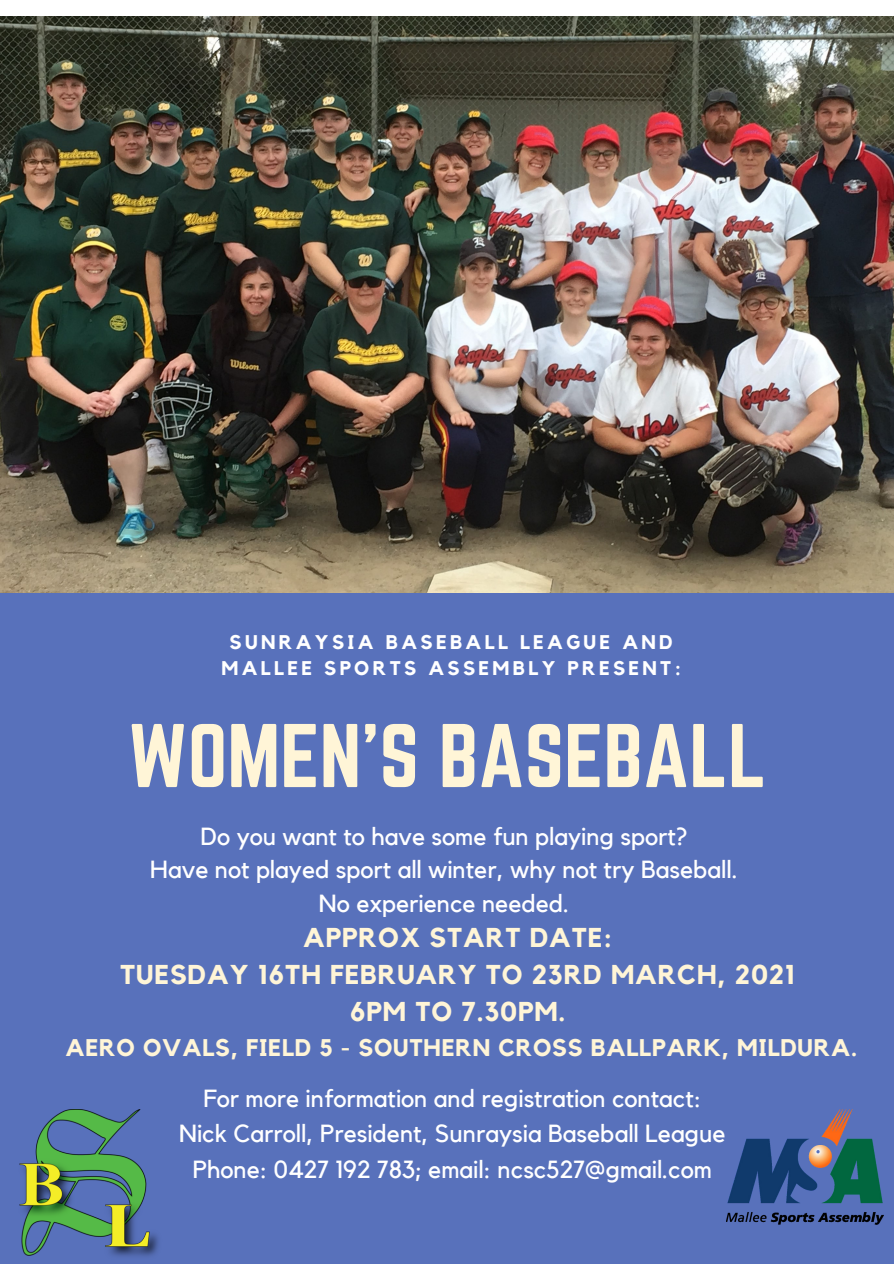
<style>
.page{position:relative;width:894px;height:1264px;background:#fff}
.page>*{position:absolute;margin:0;border:0;box-sizing:border-box;transform-origin:0 0}
.t1{font:78.9px "Norwester";color:#fff5d7}
.t2{font:700 27.15px "Kollektif";letter-spacing:.03em;color:#fff5d7}
.t3{font:24.6px "Kollektif";color:#fff}
.t4{font:700 24px "Kollektif";letter-spacing:.03em;color:#fff5d7}
.t5{font:700 19.8px "Kollektif";letter-spacing:.17em;color:#fff}
</style>
<div class="page">
<div style="left:0;top:593px;width:893px;height:670px;background:#5871bb"></div>
<img style="left:726px;top:1109px;width:157px;height:115px">
<img style="left:19px;top:1109px;width:140px;height:148px">
<img style="left:0;top:16px;width:893px;height:577px">
<p class="t5" style="left:229px;top:633px;width:444px">SUNRAYSIA BASEBALL LEAGUE AND</p>
<p class="t5" style="left:221px;top:659px;width:460px">MALLEE SPORTS ASSEMBLY PRESENT:</p>
<p class="t1" style="left:128px;top:718px;width:640px">WOMEN'S BASEBALL</p>
<p class="t3" style="left:200px;top:824px;width:488px">Do you want to have some fun playing sport?</p>
<p class="t3" style="left:150px;top:858px;width:588px">Have not played sport all winter, why not try Baseball.</p>
<p class="t3" style="left:319px;top:891px;width:251px">No experience needed.</p>
<p class="t2" style="left:303px;top:925px;width:310px">APPROX START DATE:</p>
<p class="t2" style="left:120px;top:962px;width:676px">TUESDAY 16TH FEBRUARY TO 23RD MARCH, 2021</p>
<p class="t2" style="left:350px;top:999px;width:217px">6PM TO 7.30PM.</p>
<p class="t4" style="left:66px;top:1036px;width:792px">AERO OVALS, FIELD 5 - SOUTHERN CROSS BALLPARK, MILDURA.</p>
<p class="t3" style="left:203px;top:1086px;width:499px">For more information and registration contact:</p>
<p class="t3" style="left:179px;top:1122px;width:547px">Nick Carroll, President, Sunraysia Baseball League</p>
<p class="t3" style="left:193px;top:1157px;width:520px">Phone: 0427 192 783; email: ncsc527@gmail.com</p>
</div>
